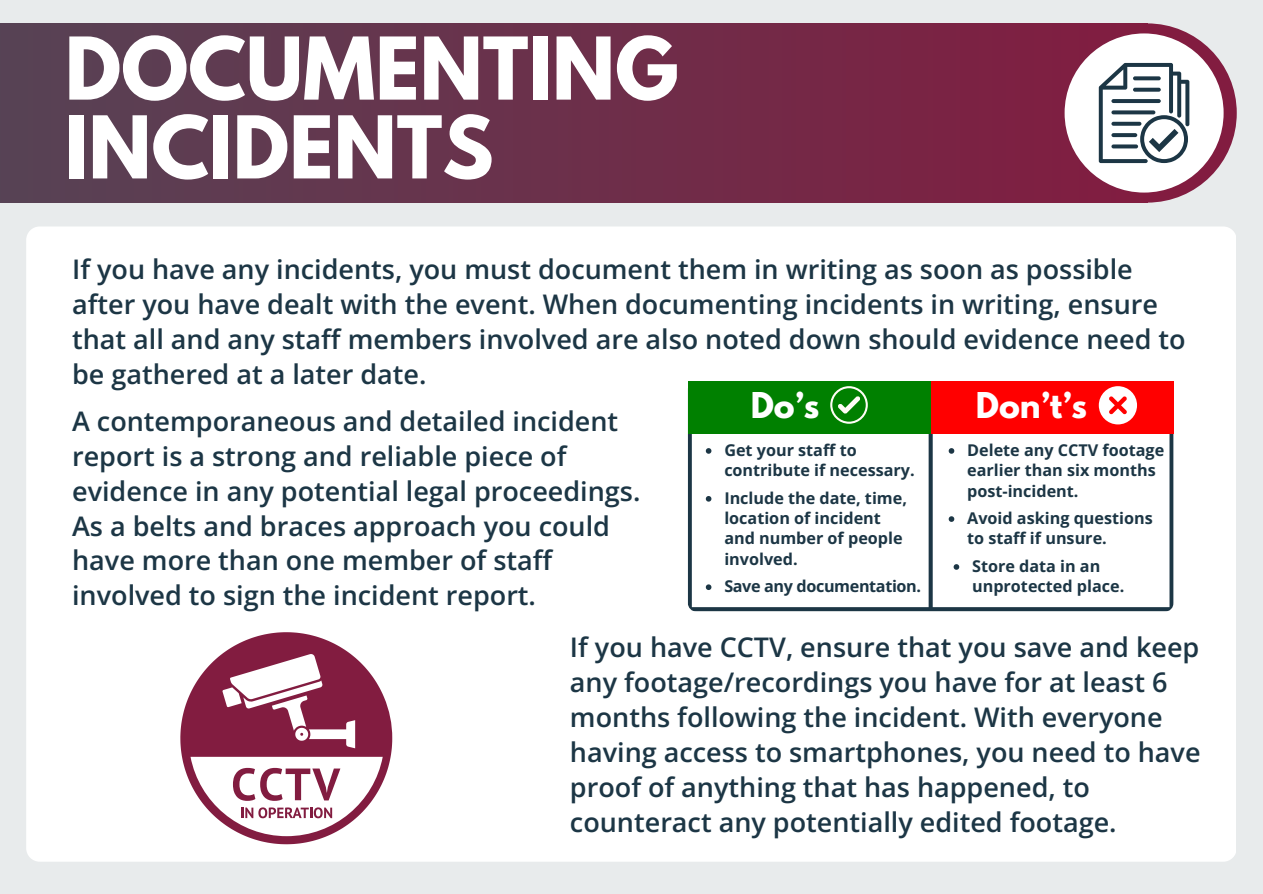
<style>
.page{position:relative;width:1263px;height:894px;background:#fff}
.page>*{position:absolute;margin:0;border:0;box-sizing:border-box;transform-origin:0 0}
.t1{font:700 76.5px/78.8px "League Spartan";color:#fff}
.t2{font:700 31.5px "League Spartan";color:#fff}
.t3{font:600 27px/34.8px "Open Sans";color:#1c3645}
.t4{font:700 16.2px/20.2px "Open Sans";color:#1c3645}
.t5{font:700 16.2px "Open Sans";letter-spacing:-.02em;color:#1c3645}
</style>
<div class="page">
<div style="left:0;top:0;width:1263px;height:893px;background:#e8ebec"></div>
<div style="left:1058px;top:23px;width:179px;height:179px;background:#821c40;border-radius:50%"></div>
<div style="left:0;top:23px;width:1147px;height:179px;background:linear-gradient(to right,#564254,#821e41)"></div>
<div style="left:26px;top:226px;width:1210px;height:635px;background:#fff;border-radius:14px"></div>
<div style="left:1065px;top:33px;width:159px;height:159px;background:#fff;border-radius:50%"></div>
<svg style="left:1099px;top:63px;width:90px;height:100px"></svg>
<svg style="left:688px;top:433px;width:485px;height:178px"></svg>
<div style="left:688px;top:380px;width:243px;height:53px;background:#008000"></div>
<div style="left:931px;top:380px;width:243px;height:53px;background:#f00"></div>
<svg style="left:830px;top:386px;width:37px;height:37px"></svg>
<div style="left:1099px;top:386px;width:38px;height:38px;background:#fff;border-radius:50%"></div>
<svg style="left:1109px;top:396px;width:18px;height:18px"></svg>
<svg style="left:706px;top:448px;width:5px;height:5px"></svg>
<svg style="left:706px;top:496px;width:5px;height:5px"></svg>
<svg style="left:706px;top:584px;width:5px;height:6px"></svg>
<svg style="left:949px;top:448px;width:5px;height:5px"></svg>
<svg style="left:949px;top:516px;width:5px;height:5px"></svg>
<svg style="left:954px;top:564px;width:5px;height:5px"></svg>
<svg style="left:180px;top:632px;width:212px;height:212px"></svg>
<h1 class="t1" style="left:65px;top:39px;width:615px">DOCUMENTING<br>INCIDENTS</h1>
<p class="t3" style="left:72px;top:251px;width:1115px">If you have any incidents, you must document them in writing as soon as possible after you have dealt with the event. When documenting incidents in writing, ensure that all and any staff members involved are also noted down should evidence need to be gathered at a later date.</p>
<h2 class="t2" style="left:751px;top:389px;width:70px">Do’s</h2>
<p class="t2" style="left:976px;top:389px;width:113px">Don’t’s</p>
<h2 class="t4" style="left:724px;top:439px;width:192px">Get your staff to contribute if necessary.</h2>
<p class="t4" style="left:724px;top:487px;width:184px">Include the date, time, location of incident and number of people involved.</p>
<p class="t5" style="left:724px;top:574px;width:198px">Save any documentation.</p>
<h3 class="t3" style="left:72px;top:403px;width:570px">A contemporaneous and detailed incident report is a strong and reliable piece of evidence in any potential legal proceedings.<br>As a belts and braces approach you could have more than one member of staff involved to sign the incident report.</h3>
<p class="t3" style="left:570px;top:629px;width:632px">If you have CCTV, ensure that you save and keep any footage/recordings you have for at least 6 months following the incident. With everyone having access to smartphones, you need to have proof of anything that has happened, to counteract any potentially edited footage.</p>
<p class="t4" style="left:967px;top:439px;width:199px">Delete any CCTV footage earlier than six months post-incident.</p>
<p class="t4" style="left:967px;top:507px;width:187px">Avoid asking questions to staff if unsure.</p>
<p class="t4" style="left:972px;top:555px;width:154px">Store data in an unprotected place.</p>
</div>
